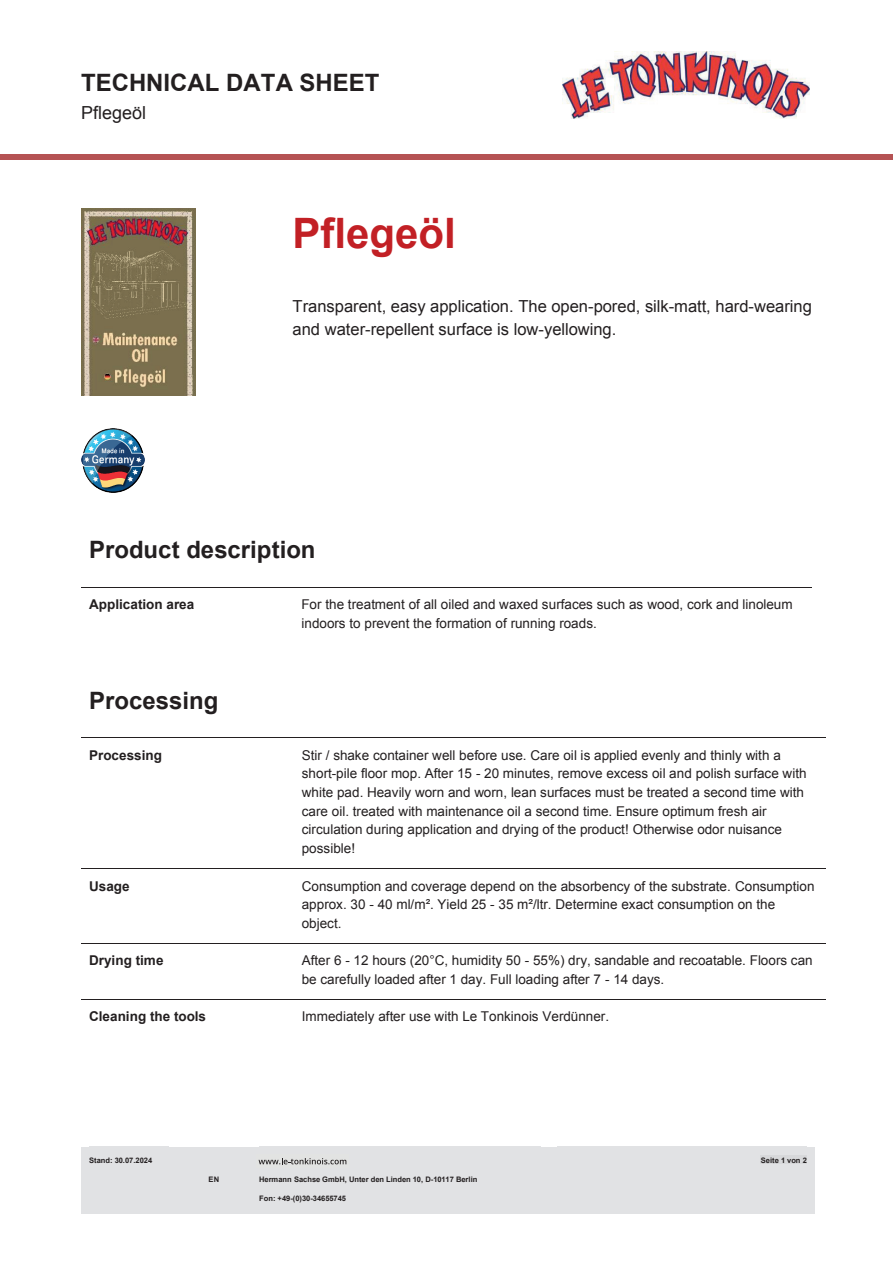
<style>
.page{position:relative;width:893px;height:1263px;background:#fff}
.page>*{position:absolute;margin:0;border:0;box-sizing:border-box;transform-origin:0 0}
.t1{font:700 42px "Arial";color:#c22025}
.t2{font:700 24px "Arial";color:#231f20}
.t3{font:18px "Arial";color:#231f20}
.t4{font:16.5px/22.8px "Arial";color:#231f20}
.t5{font:13.5px/18.6px "Arial";letter-spacing:.005em;color:#231f20}
.t6{font:700 13.5px "Arial";color:#231f20}
.t7{font:700 7.5px "Arial";letter-spacing:-.01em;color:#231f20}
</style>
<div class="page">
<div style="left:0;top:154px;width:893px;height:5px;background:#b55354"></div>
<div style="left:81px;top:1146px;width:96px;height:67px;background:#e1e2e4"></div>
<div style="left:177px;top:1146px;width:74px;height:67px;background:#e1e2e4"></div>
<div style="left:251px;top:1146px;width:298px;height:67px;background:#e1e2e4"></div>
<div style="left:549px;top:1146px;width:266px;height:67px;background:#e1e2e4"></div>
<div style="left:761px;top:1155px;width:20px;height:9px;background:#d7d8da"></div>
<div style="left:785px;top:1155px;width:18px;height:9px;background:#d7d8da"></div>
<img style="left:562px;top:51px;width:247px;height:67px">
<hr style="left:81px;top:587px;width:212px;height:1px;background:#231f20">
<hr style="left:294px;top:587px;width:517px;height:1px;background:#231f20">
<hr style="left:81px;top:738px;width:213px;height:1px;background:#231f20">
<hr style="left:294px;top:738px;width:531px;height:1px;background:#231f20">
<hr style="left:81px;top:868px;width:213px;height:1px;background:#231f20">
<hr style="left:294px;top:868px;width:531px;height:1px;background:#231f20">
<hr style="left:81px;top:943px;width:213px;height:1px;background:#231f20">
<hr style="left:294px;top:943px;width:531px;height:1px;background:#231f20">
<hr style="left:81px;top:999px;width:213px;height:1px;background:#231f20">
<hr style="left:294px;top:999px;width:531px;height:1px;background:#231f20">
<img style="left:81px;top:208px;width:115px;height:187px">
<img style="left:81px;top:429px;width:63px;height:63px">
<svg style="left:259px;top:1158px;width:87px;height:6px"></svg>
<h2 class="t2" style="left:81px;top:67px;width:300px">TECHNICAL DATA SHEET</h2>
<h3 class="t3" style="left:81px;top:101px;width:67px">Pflegeöl</h3>
<h1 class="t1" style="left:293px;top:205px;width:165px">Pflegeöl</h1>
<p class="t4" style="left:293px;top:295px;width:521px">Transparent, easy application. The open-pored, silk-matt, hard-wearing and water-repellent surface is low-yellowing.</p>
<h2 class="t2" style="left:89px;top:534px;width:228px">Product description</h2>
<p class="t6" style="left:89px;top:596px;width:107px">Application area</p>
<p class="t5" style="left:301px;top:596px;width:493px">For the treatment of all oiled and waxed surfaces such as wood, cork and linoleum indoors to prevent the formation of running roads.</p>
<h2 class="t2" style="left:89px;top:685px;width:131px">Processing</h2>
<p class="t6" style="left:89px;top:746px;width:74px">Processing</p>
<p class="t5" style="left:302px;top:746px;width:506px">Stir / shake container well before use. Care oil is applied evenly and thinly with a short-pile floor mop. After 15 - 20 minutes, remove excess oil and polish surface with white pad. Heavily worn and worn, lean surfaces must be treated a second time with care oil. treated with maintenance oil a second time. Ensure optimum fresh air circulation during application and drying of the product! Otherwise odor nuisance possible!</p>
<p class="t6" style="left:89px;top:877px;width:42px">Usage</p>
<p class="t5" style="left:302px;top:877px;width:514px">Consumption and coverage depend on the absorbency of the substrate. Consumption approx. 30 - 40 ml/m². Yield 25 - 35 m²/ltr. Determine exact consumption on the object.</p>
<p class="t6" style="left:89px;top:951px;width:76px">Drying time</p>
<p class="t5" style="left:302px;top:951px;width:512px">After 6 - 12 hours (20°C, humidity 50 - 55%) dry, sandable and recoatable. Floors can be carefully loaded after 1 day. Full loading after 7 - 14 days.</p>
<p class="t6" style="left:89px;top:1007px;width:119px">Cleaning the tools</p>
<p class="t5" style="left:302px;top:1007px;width:309px">Immediately after use with Le Tonkinois Verdünner.</p>
<p class="t7" style="left:89px;top:1155px;width:65px">Stand: 30.07.2024</p>
<p class="t7" style="left:209px;top:1174px;width:12px">EN</p>
<p class="t7" style="left:259px;top:1174px;width:220px">Hermann Sachse GmbH, Unter den Linden 10, D-10117 Berlin</p>
<p class="t7" style="left:259px;top:1194px;width:88px">Fon: +49-(0)30-34655745</p>
<p class="t7" style="left:761px;top:1155px;width:48px">Seite 1 von 2</p>
</div>
